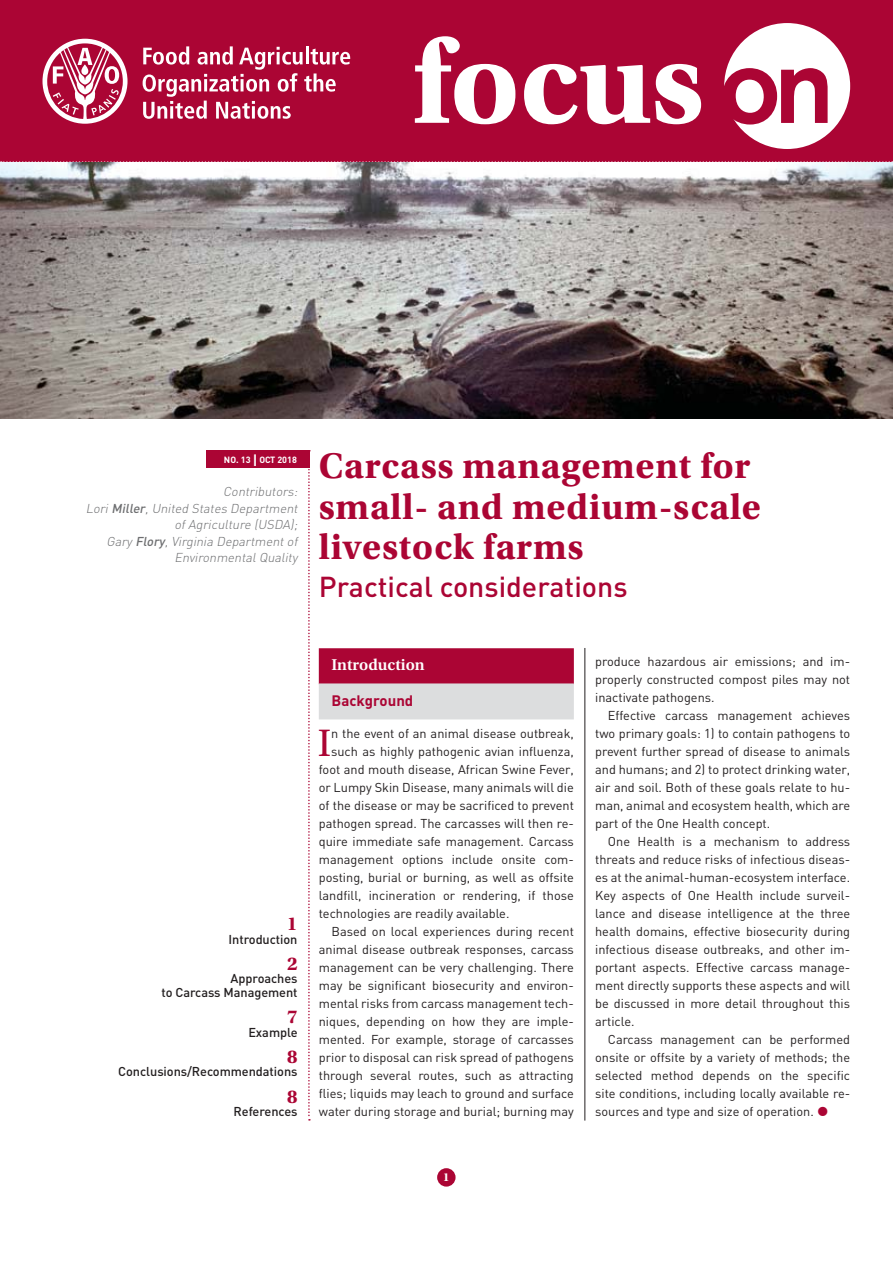
<style>
.page{position:relative;width:893px;height:1263px;background:#fff}
.page>*{position:absolute;margin:0;border:0;box-sizing:border-box;transform-origin:0 0}
.t1{font:40.35px "Utopia Std";color:#ab0534}
.t2{font:700 37.5px/40.5px "Utopia Std";letter-spacing:.02em;color:#ab0534}
.t3{font:500 28.5px "DIN";color:#ab0534}
.t4{font:700 19.5px "Utopia Std";color:#ab0534}
.t5{font:600 16.5px "Utopia Std";color:#fff}
.t6{font:700 15px "DIN";color:#ab0534}
.t7{font:12.75px/18px "DIN";color:#231f20;text-align:justify}
.t8{font:italic 300 12.75px/16.5px "DIN";color:#6d6e70;text-align:right}
.t9{font:500 12.75px/13.5px "DIN";letter-spacing:-.005em;color:#231f20;text-align:right}
.t10{font:700 12px "Utopia Std";color:#fff}
.t11{font:700 9px "DIN";color:#fff}
.s1{font-size:13.5px}
.s2{font-weight:500}
</style>
<div class="page">
<div style="left:437px;top:1168px;width:18px;height:19px;background:#ab0534;border-radius:50%"></div>
<svg style="left:308px;top:469px;width:2px;height:652px"></svg>
<div style="left:0;top:0;width:893px;height:162px;background:#ab0534"></div>
<svg style="left:1px;top:161px;width:892px;height:1px"></svg>
<svg style="left:43px;top:39px;width:85px;height:85px"></svg>
<svg style="left:143px;top:46px;width:207px;height:73px"></svg>
<svg style="left:415px;top:36px;width:286px;height:88px"></svg>
<div style="left:724px;top:23px;width:126px;height:126px;background:#fff;border-radius:50%"></div>
<svg style="left:724px;top:68px;width:103px;height:57px"></svg>
<img style="left:0;top:162px;width:893px;height:257px">
<div style="left:207px;top:450px;width:103px;height:18px;background:#ab0534"></div>
<hr style="left:584px;top:648px;width:1px;height:473px;background:#231f20">
<div style="left:319px;top:648px;width:255px;height:36px;background:#ab0534"></div>
<div style="left:319px;top:683px;width:255px;height:36px;background:#dcddde"></div>
<p class="t11" style="left:224px;top:457px;width:74px">NO. 13 <span class="s1">|</span> OCT 2018</p>
<p class="t8" style="left:86px;top:485px;width:215px">Contributors:<br>Lori <span class="s2">Miller</span>, United States Department of Agriculture (USDA);<br>Gary <span class="s2">Flory</span>, Virginia Department of<br>Environmental Quality</p>
<h2 class="t2" style="left:319px;top:449px;width:444px">Carcass management for small- and medium-scale livestock farms</h2>
<h3 class="t3" style="left:319px;top:576px;width:310px">Practical considerations</h3>
<h3 class="t4" style="left:287px;top:916px;width:12px">1</h3>
<p class="t9" style="left:229px;top:934px;width:70px">Introduction</p>
<h3 class="t4" style="left:287px;top:956px;width:12px">2</h3>
<p class="t9" style="left:161px;top:974px;width:138px">Approaches<br>to Carcass Management</p>
<h3 class="t4" style="left:287px;top:1009px;width:12px">7</h3>
<p class="t9" style="left:248px;top:1027px;width:51px">Example</p>
<h3 class="t4" style="left:287px;top:1049px;width:12px">8</h3>
<p class="t9" style="left:118px;top:1066px;width:181px">Conclusions/Recommendations</p>
<h3 class="t4" style="left:287px;top:1089px;width:12px">8</h3>
<p class="t9" style="left:234px;top:1106px;width:65px">References</p>
<p class="t5" style="left:332px;top:659px;width:95px">Introduction</p>
<p class="t6" style="left:332px;top:695px;width:83px">Background</p>
<h1 class="t1" style="left:318px;top:718px;width:15px">I</h1>
<p class="t7" style="left:331px;top:726px;width:244px">n the event of an animal disease outbreak,</p>
<p class="t7" style="left:331px;top:744px;width:244px">such as highly pathogenic avian influenza,</p>
<p class="t7" style="left:319px;top:762px;width:257px">foot and mouth disease, African Swine Fever,</p>
<p class="t7" style="left:319px;top:780px;width:256px">or Lumpy Skin Disease, many animals will die</p>
<p class="t7" style="left:319px;top:798px;width:257px">of the disease or may be sacrificed to prevent</p>
<p class="t7" style="left:319px;top:816px;width:257px">pathogen spread. The carcasses will then re-</p>
<p class="t7" style="left:319px;top:834px;width:256px">quire immediate safe management. Carcass</p>
<p class="t7" style="left:319px;top:852px;width:257px">management options include onsite com-</p>
<p class="t7" style="left:319px;top:870px;width:257px">posting, burial or burning, as well as offsite</p>
<p class="t7" style="left:319px;top:888px;width:257px">landfill, incineration or rendering, if those</p>
<p class="t7" style="left:319px;top:906px;width:192px">technologies are readily available.</p>
<p class="t7" style="left:332px;top:924px;width:244px">Based on local experiences during recent</p>
<p class="t7" style="left:319px;top:942px;width:257px">animal disease outbreak responses, carcass</p>
<p class="t7" style="left:319px;top:960px;width:257px">management can be very challenging. There</p>
<p class="t7" style="left:319px;top:978px;width:256px">may be significant biosecurity and environ-</p>
<p class="t7" style="left:319px;top:996px;width:257px">mental risks from carcass management tech-</p>
<p class="t7" style="left:319px;top:1014px;width:257px">niques, depending on how they are imple-</p>
<p class="t7" style="left:319px;top:1032px;width:257px">mented. For example, storage of carcasses</p>
<p class="t7" style="left:319px;top:1050px;width:257px">prior to disposal can risk spread of pathogens</p>
<p class="t7" style="left:319px;top:1068px;width:257px">through several routes, such as attracting</p>
<p class="t7" style="left:319px;top:1086px;width:257px">flies; liquids may leach to ground and surface</p>
<p class="t7" style="left:319px;top:1104px;width:257px">water during storage and burial; burning may</p>
<p class="t7" style="left:595px;top:654px;width:257px">produce hazardous air emissions; and im&shy;properly constructed compost piles may not inactivate pathogens.</p>
<p class="t7" style="left:595px;top:708px;width:257px;text-indent:13px">Effective carcass management achieves two primary goals: 1) to contain pathogens to prevent further spread of disease to animals and humans; and 2) to protect drinking water, air and soil. Both of these goals relate to hu&shy;man, animal and ecosystem health, which are part of the One Health concept.</p>
<p class="t7" style="left:595px;top:834px;width:257px;text-indent:13px">One Health is a mechanism to address threats and reduce risks of infectious diseas&shy;es at the animal-human-ecosystem interface.<br>Key aspects of One Health include surveil&shy;lance and disease intelligence at the three health domains, effective biosecurity during infectious disease outbreaks, and other im&shy;portant aspects. Effective carcass manage&shy;ment directly supports these aspects and will be discussed in more detail throughout this article.</p>
<p class="t7" style="left:595px;top:1032px;width:257px;text-indent:13px">Carcass management can be performed onsite or offsite by a variety of methods; the selected method depends on the specific site conditions, including locally available re&shy;sources and type and size of operation.</p>
<p class="t10" style="left:443px;top:1173px;width:8px">1</p>
</div>
